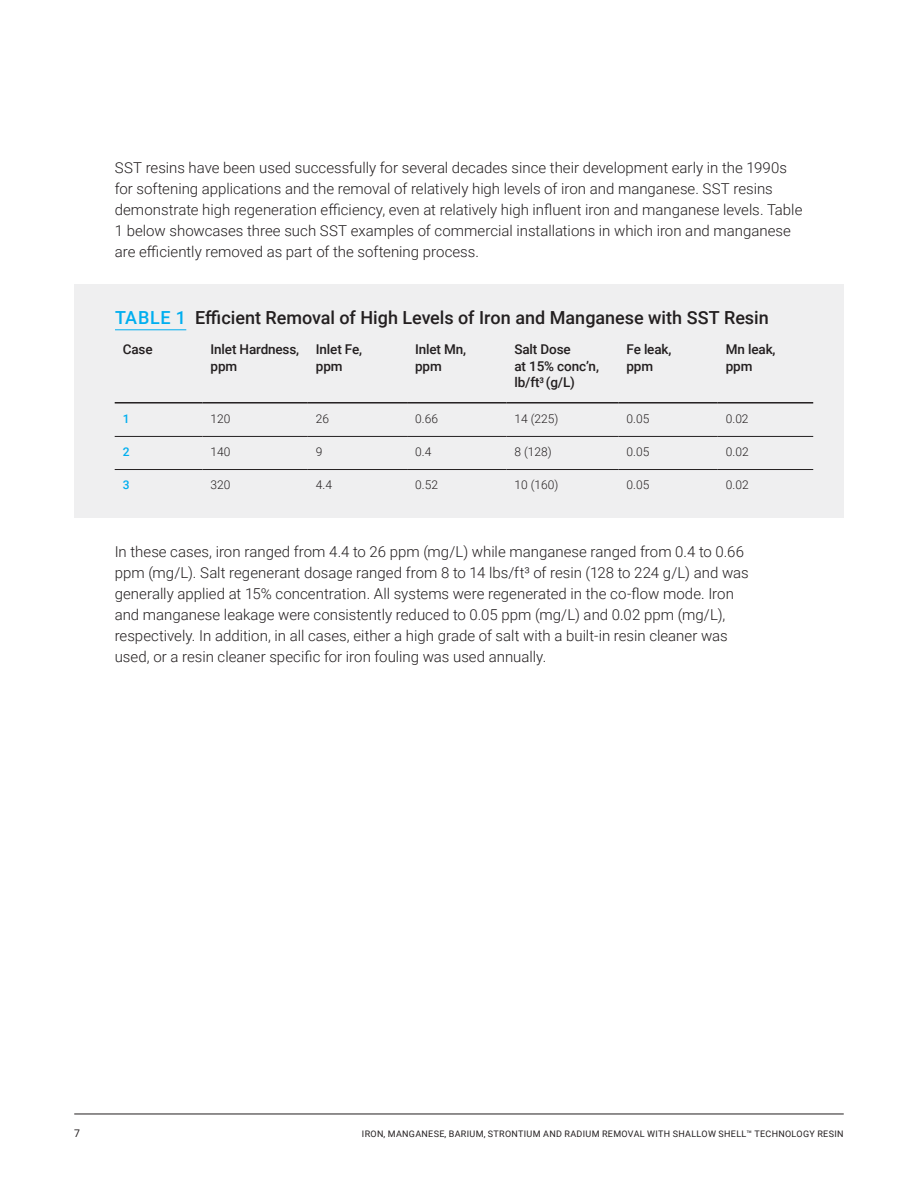
<style>
.page{position:relative;width:918px;height:1188px;background:#fff}
.page>*{position:absolute;margin:0;border:0;box-sizing:border-box;transform-origin:0 0}
.t1{font:500 18px "Roboto";color:#231f20}
.t2{font:300 15px/21px "Roboto";color:#231f20}
.t3{font:500 13.5px/16.5px "Roboto";letter-spacing:-.01em;color:#231f20}
.t4{font:300 12px "Roboto";color:#231f20}
.t5{font:500 12px "Roboto";color:#00aeef}
.t6{font:10.5px "Roboto";color:#231f20}
.t7{font:9px "Roboto";letter-spacing:.035em;color:#231f20}
.s1{color:#00aeef}
</style>
<div class="page">
<hr style="left:74px;top:1114px;width:770px;height:1px;background:#231f20">
<div style="left:74px;top:285px;width:770px;height:233px;background:#efeff0"></div>
<hr style="left:115px;top:436px;width:87px;height:1px;background:#231f20">
<hr style="left:202px;top:436px;width:106px;height:1px;background:#231f20">
<hr style="left:308px;top:436px;width:99px;height:1px;background:#231f20">
<hr style="left:407px;top:436px;width:99px;height:1px;background:#231f20">
<hr style="left:506px;top:436px;width:112px;height:1px;background:#231f20">
<hr style="left:618px;top:436px;width:100px;height:1px;background:#231f20">
<hr style="left:718px;top:436px;width:95px;height:1px;background:#231f20">
<hr style="left:115px;top:469px;width:87px;height:1px;background:#231f20">
<hr style="left:202px;top:469px;width:106px;height:1px;background:#231f20">
<hr style="left:308px;top:469px;width:99px;height:1px;background:#231f20">
<hr style="left:407px;top:469px;width:99px;height:1px;background:#231f20">
<hr style="left:506px;top:469px;width:112px;height:1px;background:#231f20">
<hr style="left:618px;top:469px;width:100px;height:1px;background:#231f20">
<hr style="left:718px;top:469px;width:95px;height:1px;background:#231f20">
<hr style="left:115px;top:402px;width:87px;height:2px;background:#231f20">
<hr style="left:202px;top:402px;width:106px;height:2px;background:#231f20">
<hr style="left:308px;top:402px;width:99px;height:2px;background:#231f20">
<hr style="left:407px;top:402px;width:99px;height:2px;background:#231f20">
<hr style="left:506px;top:402px;width:112px;height:2px;background:#231f20">
<hr style="left:618px;top:402px;width:100px;height:2px;background:#231f20">
<hr style="left:718px;top:402px;width:95px;height:2px;background:#231f20">
<hr style="left:115px;top:329px;width:71px;height:1px;background:#00aeef">
<p class="t2" style="left:115px;top:157px;width:689px">SST resins have been used successfully for several decades since their development early in the 1990s for softening applications and the removal of relatively high levels of iron and manganese. SST resins demonstrate high regeneration efficiency, even at relatively high influent iron and manganese levels. Table 1 below showcases three such SST examples of commercial installations in which iron and manganese are efficiently removed as part of the softening process.</p>
<p class="t1" style="left:115px;top:305px;width:655px"><span class="s1">TABLE 1</span> Efficient Removal of High Levels of Iron and Manganese with SST Resin</p>
<p class="t3" style="left:123px;top:341px;width:31px">Case</p>
<p class="t3" style="left:211px;top:341px;width:90px">Inlet Hardness, ppm</p>
<p class="t3" style="left:316px;top:341px;width:48px">Inlet Fe, ppm</p>
<p class="t3" style="left:415px;top:341px;width:53px">Inlet Mn, ppm</p>
<p class="t3" style="left:514px;top:341px;width:86px">Salt Dose<br>at 15% conc’n, lb/ft<sup>3</sup> (g/L)</p>
<p class="t3" style="left:627px;top:341px;width:46px">Fe leak, ppm</p>
<p class="t3" style="left:726px;top:341px;width:51px">Mn leak, ppm</p>
<p class="t5" style="left:123px;top:410px;width:8px">1</p>
<p class="t4" style="left:211px;top:410px;width:21px">120</p>
<p class="t4" style="left:316px;top:410px;width:15px">26</p>
<p class="t4" style="left:415px;top:410px;width:24px">0.66</p>
<p class="t4" style="left:514px;top:410px;width:45px">14 (225)</p>
<p class="t4" style="left:627px;top:410px;width:24px">0.05</p>
<p class="t4" style="left:726px;top:410px;width:24px">0.02</p>
<p class="t5" style="left:123px;top:444px;width:8px">2</p>
<p class="t4" style="left:211px;top:444px;width:21px">140</p>
<p class="t4" style="left:316px;top:444px;width:8px">9</p>
<p class="t4" style="left:415px;top:444px;width:18px">0.4</p>
<p class="t4" style="left:515px;top:444px;width:39px">8 (128)</p>
<p class="t4" style="left:627px;top:444px;width:24px">0.05</p>
<p class="t4" style="left:726px;top:444px;width:24px">0.02</p>
<p class="t5" style="left:123px;top:477px;width:8px">3</p>
<p class="t4" style="left:211px;top:477px;width:21px">320</p>
<p class="t4" style="left:316px;top:477px;width:18px">4.4</p>
<p class="t4" style="left:415px;top:477px;width:24px">0.52</p>
<p class="t4" style="left:515px;top:477px;width:45px">10 (160)</p>
<p class="t4" style="left:627px;top:477px;width:24px">0.05</p>
<p class="t4" style="left:726px;top:477px;width:24px">0.02</p>
<p class="t2" style="left:115px;top:541px;width:636px">In these cases, iron ranged from 4.4 to 26 ppm (mg/L) while manganese ranged from 0.4 to 0.66 ppm (mg/L). Salt regenerant dosage ranged from 8 to 14 lbs/ft³ of resin (128 to 224 g/L) and was generally applied at 15% concentration. All systems were regenerated in the co-flow mode. Iron and manganese leakage were consistently reduced to 0.05 ppm (mg/L) and 0.02 ppm (mg/L), respectively. In addition, in all cases, either a high grade of salt with a built-in resin cleaner was used, or a resin cleaner specific for iron fouling was used annually.</p>
<p class="t6" style="left:74px;top:1126px;width:7px">7</p>
<p class="t7" style="left:362px;top:1128px;width:483px">IRON, MANGANESE, BARIUM, STRONTIUM AND RADIUM REMOVAL WITH SHALLOW SHELL™ TECHNOLOGY RESIN</p>
</div>
